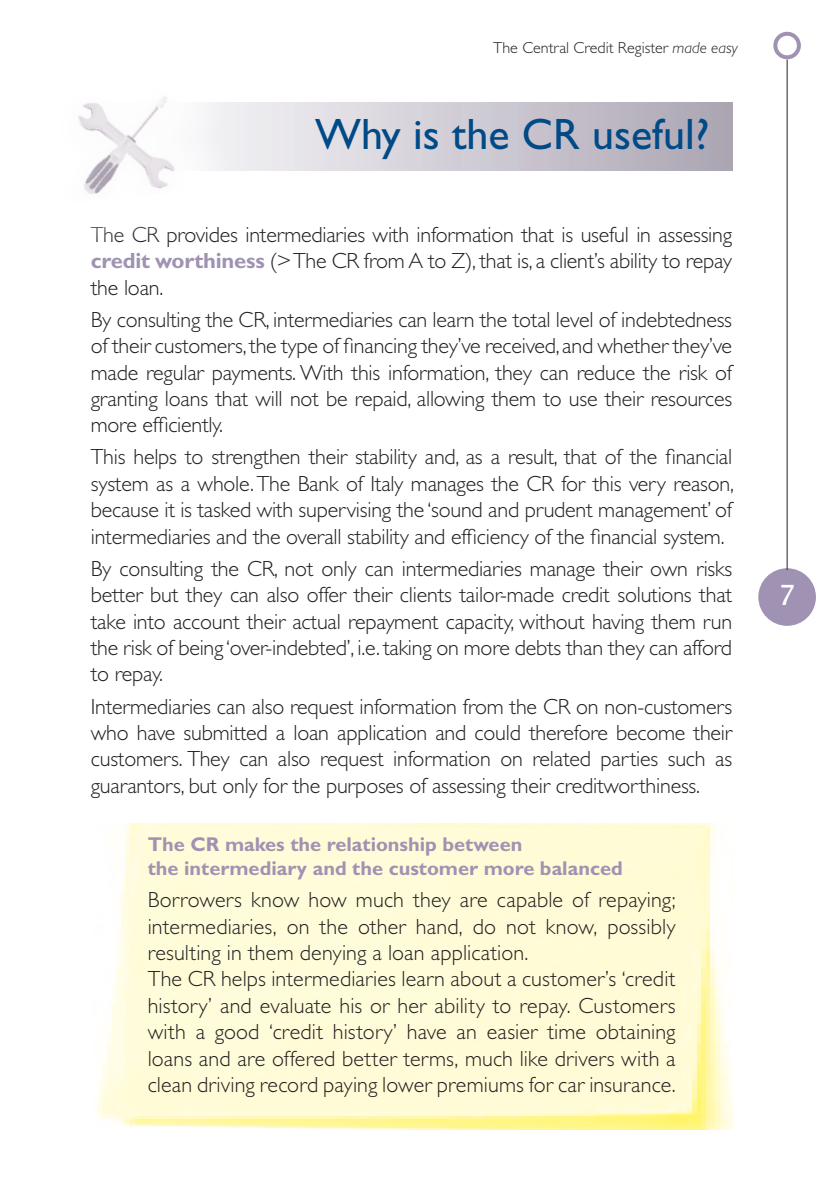
<style>
.page{position:relative;width:840px;height:1191px;background:#fff}
.page>*{position:absolute;margin:0;border:0;box-sizing:border-box;transform-origin:0 0}
.TITOLO_SEZIONE{font:44px "Gill Sans Std";color:#004a87}
.t1{font:28px "Lucida Console";color:#fff}
.PARAGRAFO{font:300 22px/26.4px "Gill Sans Std";letter-spacing:-.01em;color:#231f20;text-align:justify}
.TITOLETTO_PARAGRAFO{font:700 20px/24px "Gill Sans Std";color:#a092b2}
.t2{font:300 16px "Gill Sans Std";color:#231f20}
.s1{font-style:italic}
.s2{font-weight:700;color:#a092b2}
</style>
<div class="page">
<div style="left:759px;top:570px;width:54px;height:54px;background:#a092b2;border-radius:50%"></div>
<div style="left:757px;top:568px;width:58px;height:58px;border:4px solid #a092b2;border-radius:50%"></div>
<hr style="left:786px;top:60px;width:1px;height:510px;background:#231f20">
<div style="left:772px;top:32px;width:28px;height:27px;border:4px solid #a092b2;border-radius:50%"></div>
<img style="left:98px;top:823px;width:634px;height:306px">
<svg style="left:237px;top:102px;width:494px;height:68px"></svg>
<div style="left:211px;top:102px;width:26px;height:69px;background:#f0eff2"></div>
<img style="left:78px;top:96px;width:133px;height:98px">
<p class="t2" style="left:493px;top:39px;width:246px">The Central Credit Register <span class="s1">made easy</span></p>
<p class="TITOLO_SEZIONE" style="left:315px;top:109px;width:395px">Why is the CR useful?</p>
<p class="PARAGRAFO" style="left:91px;top:221px;width:642px">The CR provides intermediaries with information that is useful in assessing <span class="s2">credit worthiness</span> (&gt; The CR from A to Z), that is, a client’s ability to repay the loan.</p>
<p class="PARAGRAFO" style="left:91px;top:306px;width:642px">By consulting the CR, intermediaries can learn the total level of indebtedness of their customers, the type of financing they’ve received, and whether they’ve made regular payments. With this information, they can reduce the risk of granting loans that will not be repaid, allowing them to use their resources more efficiently.</p>
<p class="PARAGRAFO" style="left:91px;top:444px;width:644px">This helps to strengthen their stability and, as a result, that of the financial system as a whole. The Bank of Italy manages the CR for this very reason, because it is tasked with supervising the ‘sound and prudent management’ of intermediaries and the overall stability and efficiency of the financial system.</p>
<p class="PARAGRAFO" style="left:91px;top:555px;width:642px">By consulting the CR, not only can intermediaries manage their own risks better but they can also offer their clients tailor-made credit solutions that take into account their actual repayment capacity, without having them run the risk of being ‘over-indebted’, i.e. taking on more debts than they can afford to repay.</p>
<p class="PARAGRAFO" style="left:91px;top:693px;width:642px">Intermediaries can also request information from the CR on non-customers who have submitted a loan application and could therefore become their customers. They can also request information on related parties such as guarantors, but only for the purposes of assessing their creditworthiness.</p>
<p class="TITOLETTO_PARAGRAFO" style="left:148px;top:832px;width:476px">The CR makes the relationship between<br>the intermediary and the customer more balanced</p>
<p class="PARAGRAFO" style="left:148px;top:886px;width:529px">Borrowers know how much they are capable of repaying; intermediaries, on the other hand, do not know, possibly resulting in them denying a loan application.</p>
<p class="PARAGRAFO" style="left:148px;top:966px;width:529px">The CR helps intermediaries learn about a customer’s ‘credit history’ and evaluate his or her ability to repay. Customers with a good ‘credit history’ have an easier time obtaining loans and are offered better terms, much like drivers with a clean driving record paying lower premiums for car insurance.</p>
<p class="t1" style="left:778px;top:583px;width:18px">7</p>
</div>
